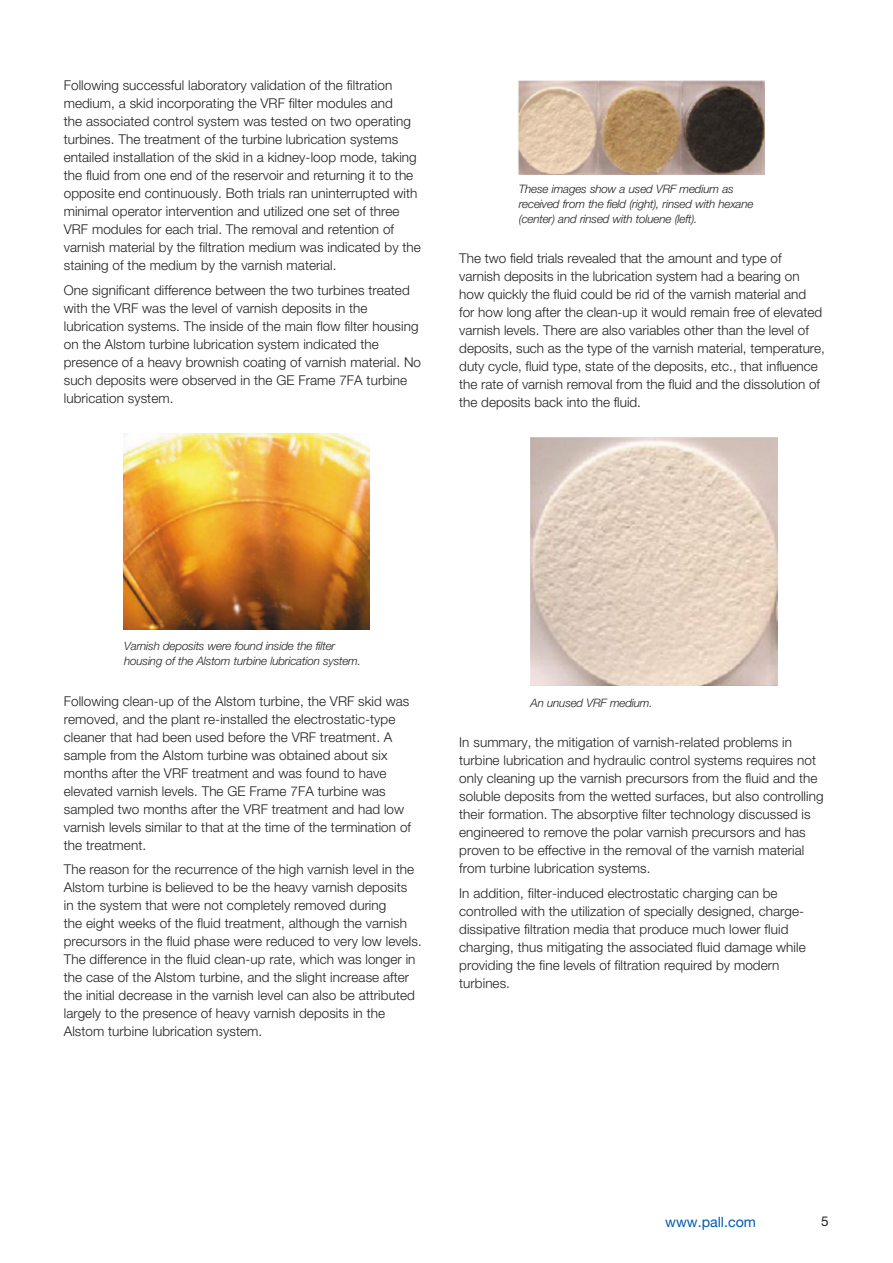
<style>
.page{position:relative;width:893px;height:1263px;background:#fff}
.page>*{position:absolute;margin:0;border:0;box-sizing:border-box;transform-origin:0 0}
.Footer_Web_Address{font:14.25px "Helvetica Neue LT Std";color:#015bab}
.t1{font:300 13.5px/18px "Helvetica Neue LT Std";letter-spacing:.005em;color:#231f20}
.t2{font:13.5px "Helvetica Neue LT Std";color:#231f20}
.t3{font:italic 300 11.7px/15px "Helvetica Neue LT Std";letter-spacing:-.015em;color:#231f20}
</style>
<div class="page">
<img style="left:123px;top:434px;width:247px;height:195px">
<img style="left:518px;top:81px;width:247px;height:93px">
<img style="left:530px;top:438px;width:247px;height:247px">
<p class="t1" style="left:64px;top:76px;width:359px">Following successful laboratory validation of the filtration medium, a skid incorporating the VRF filter modules and<br>the associated control system was tested on two operating turbines. The treatment of the turbine lubrication systems entailed installation of the skid in a kidney-loop mode, taking the fluid from one end of the reservoir and returning it to the opposite end continuously. Both trials ran uninterrupted with minimal operator intervention and utilized one set of three VRF modules for each trial. The removal and retention of varnish material by the filtration medium was indicated by the staining of the medium by the varnish material.</p>
<p class="t1" style="left:64px;top:281px;width:359px">One significant difference between the two turbines treated with the VRF was the level of varnish deposits in the lubrication systems. The inside of the main flow filter housing on the Alstom turbine lubrication system indicated the presence of a heavy brownish coating of varnish material. No such deposits were observed in the GE Frame 7FA turbine lubrication system.</p>
<p class="t3" style="left:519px;top:181px;width:236px">These images show a used VRF medium as received from the field (right), rinsed with hexane (center) and rinsed with toluene (left).</p>
<p class="t1" style="left:459px;top:249px;width:367px">The two field trials revealed that the amount and type of varnish deposits in the lubrication system had a bearing on how quickly the fluid could be rid of the varnish material and<br>for how long after the clean-up it would remain free of elevated varnish levels. There are also variables other than the level of deposits, such as the type of the varnish material, temperature, duty cycle, fluid type, state of the deposits, etc., that influence the rate of varnish removal from the fluid and the dissolution of the deposits back into the fluid.</p>
<p class="t3" style="left:124px;top:639px;width:238px">Varnish deposits were found inside the filter housing of the Alstom turbine lubrication system.</p>
<p class="t1" style="left:64px;top:692px;width:349px">Following clean-up of the Alstom turbine, the VRF skid was removed, and the plant re-installed the electrostatic-type cleaner that had been used before the VRF treatment. A sample from the Alstom turbine was obtained about six months after the VRF treatment and was found to have elevated varnish levels. The GE Frame 7FA turbine was sampled two months after the VRF treatment and had low varnish levels similar to that at the time of the termination of the treatment.</p>
<p class="t1" style="left:64px;top:860px;width:359px">The reason for the recurrence of the high varnish level in the Alstom turbine is believed to be the heavy varnish deposits<br>in the system that were not completely removed during<br>the eight weeks of the fluid treatment, although the varnish precursors in the fluid phase were reduced to very low levels.<br>The difference in the fluid clean-up rate, which was longer in the case of the Alstom turbine, and the slight increase after the initial decrease in the varnish level can also be attributed largely to the presence of heavy varnish deposits in the Alstom turbine lubrication system.</p>
<p class="t3" style="left:530px;top:695px;width:124px">An unused VRF medium.</p>
<p class="t1" style="left:459px;top:733px;width:366px">In summary, the mitigation of varnish-related problems in turbine lubrication and hydraulic control systems requires not only cleaning up the varnish precursors from the fluid and the soluble deposits from the wetted surfaces, but also controlling their formation. The absorptive filter technology discussed is engineered to remove the polar varnish precursors and has proven to be effective in the removal of the varnish material from turbine lubrication systems.</p>
<p class="t1" style="left:459px;top:884px;width:348px">In addition, filter-induced electrostatic charging can be controlled with the utilization of specially designed, charge&shy;dissipative filtration media that produce much lower fluid charging, thus mitigating the associated fluid damage while providing the fine levels of filtration required by modern turbines.</p>
<p class="Footer_Web_Address" style="left:665px;top:1213px;width:92px">www.pall.com</p>
<p class="t2" style="left:821px;top:1213px;width:9px">5</p>
</div>
